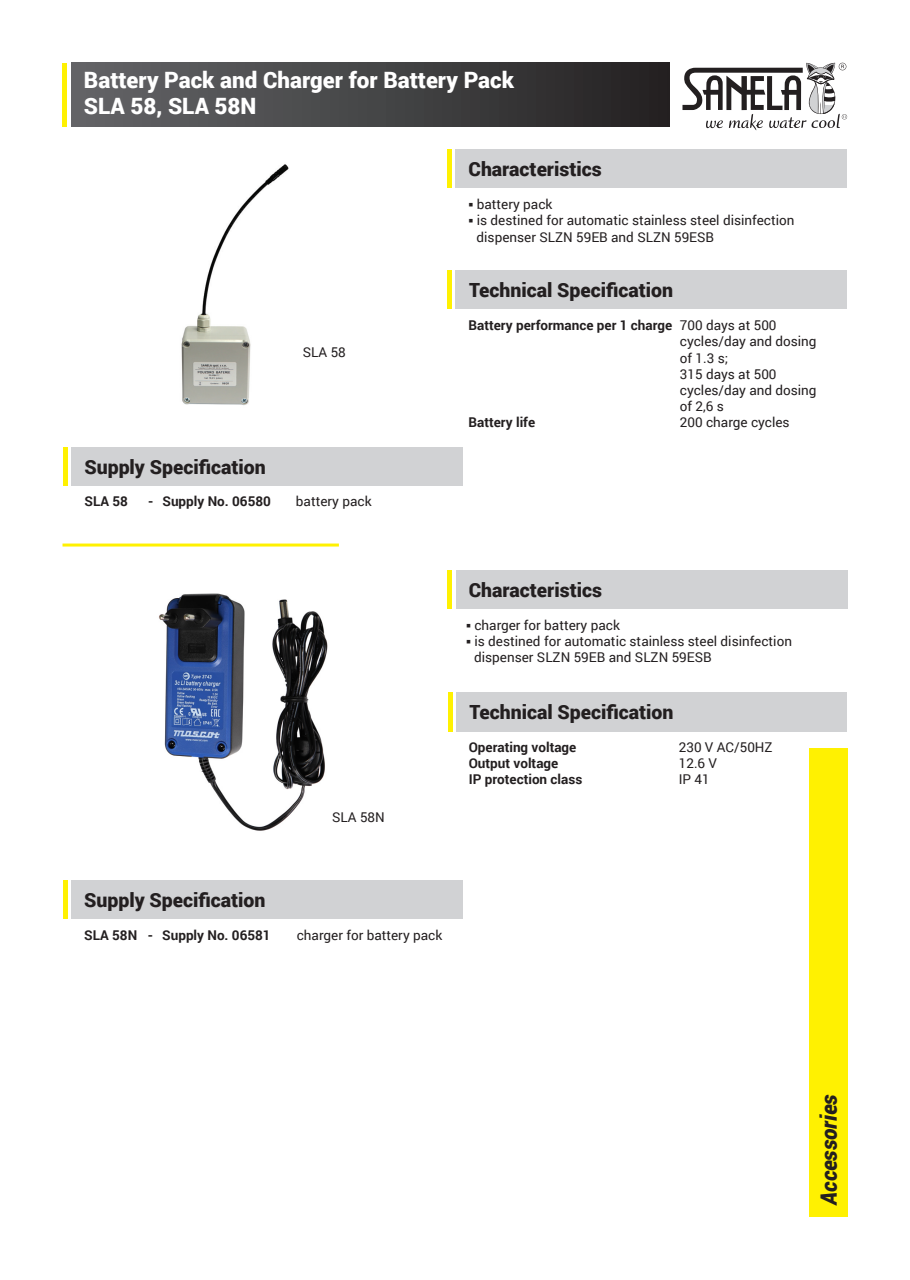
<style>
.page{position:relative;width:910px;height:1280px;background:#fff}
.page>*{position:absolute;margin:0;border:0;box-sizing:border-box;transform-origin:0 0}
.t1{font:900 22.5px/26.2px "Roboto";color:#fff}
.t2{font:italic 900 22.5px "Roboto";letter-spacing:-.005em;color:#231f20;scale:.95 1}
.t3{font:900 19.5px "Roboto";color:#231f20}
.t4{font:13.5px/16.2px "Roboto";color:#231f20}
.t5{font:700 13.5px "Roboto";color:#231f20}
.s1{font-weight:700}
</style>
<div class="page">
<hr style="left:63px;top:543px;width:276px;height:3px;background:#fff101">
<div style="left:71px;top:63px;width:598px;height:63px;background:linear-gradient(to right,#656669,#242223)"></div>
<svg style="left:682px;top:63px;width:165px;height:67px"></svg>
<hr style="left:63px;top:63px;width:4px;height:63px;background:#fff101">
<div style="left:809px;top:748px;width:38px;height:469px;background:#fff101"></div>
<div style="left:456px;top:149px;width:391px;height:39px;background:#d1d2d4"></div>
<hr style="left:447px;top:150px;width:4px;height:38px;background:#fff101">
<div style="left:72px;top:447px;width:391px;height:39px;background:#d1d2d4"></div>
<hr style="left:63px;top:447px;width:4px;height:39px;background:#fff101">
<div style="left:455px;top:270px;width:391px;height:39px;background:#d1d2d4"></div>
<div style="left:456px;top:570px;width:391px;height:38px;background:#d1d2d4"></div>
<div style="left:447px;top:570px;width:5px;height:38px;background:#fff101"></div>
<div style="left:457px;top:692px;width:390px;height:40px;background:#d1d2d4"></div>
<hr style="left:448px;top:692px;width:4px;height:40px;background:#fff101">
<div style="left:71px;top:880px;width:392px;height:38px;background:#d1d2d4"></div>
<hr style="left:63px;top:880px;width:4px;height:38px;background:#fff101">
<img style="left:181px;top:164px;width:108px;height:241px">
<img style="left:159px;top:593px;width:169px;height:238px">
<div style="left:447px;top:270px;width:5px;height:39px;background:#fff101"></div>
<h1 class="t1" style="left:84px;top:66px;width:432px">Battery Pack and Charger for Battery Pack<br>SLA 58, SLA 58N</h1>
<p class="t4" style="left:303px;top:343px;width:45px">SLA 58</p>
<h2 class="t3" style="left:84px;top:453px;width:183px">Supply Specification</h2>
<p class="t5" style="left:84px;top:492px;width:45px">SLA 58</p>
<p class="t5" style="left:148px;top:492px;width:124px">- Supply No. 06580</p>
<p class="t4" style="left:296px;top:493px;width:77px">battery pack</p>
<h2 class="t3" style="left:468px;top:155px;width:135px">Characteristics</h2>
<p class="t4" style="left:468px;top:196px;width:85px">○ battery pack</p>
<p class="t4" style="left:477px;top:212px;width:319px;text-indent:-8px">○ is destined for automatic stainless steel disinfection dispenser SLZN 59EB and SLZN 59ESB</p>
<h2 class="t3" style="left:469px;top:276px;width:206px">Technical Specification</h2>
<p class="t4" style="left:680px;top:317px;width:138px;text-indent:-212px"><span class="s1">Battery performance per 1 charge</span> 700 days at 500 cycles/day and dosing of 1.3 s;<br>315 days at 500 cycles/day and dosing of 2,6 s</p>
<p class="t5" style="left:468px;top:413px;width:68px">Battery life</p>
<p class="t4" style="left:680px;top:414px;width:111px">200 charge cycles</p>
<p class="t4" style="left:332px;top:809px;width:54px">SLA 58N</p>
<h2 class="t3" style="left:469px;top:576px;width:135px">Characteristics</h2>
<p class="t4" style="left:466px;top:616px;width:155px">○ charger for battery pack</p>
<p class="t4" style="left:474px;top:633px;width:319px;text-indent:-8px">○ is destined for automatic stainless steel disinfection dispenser SLZN 59EB and SLZN 59ESB</p>
<h2 class="t3" style="left:469px;top:698px;width:206px">Technical Specification</h2>
<p class="t5" style="left:469px;top:737px;width:109px">Operating voltage</p>
<p class="t4" style="left:679px;top:738px;width:95px">230 V AC/50HZ</p>
<p class="t5" style="left:469px;top:754px;width:91px">Output voltage</p>
<p class="t4" style="left:679px;top:755px;width:40px">12.6 V</p>
<p class="t5" style="left:469px;top:770px;width:115px">IP protection class</p>
<p class="t4" style="left:679px;top:771px;width:33px">IP 41</p>
<h2 class="t3" style="left:84px;top:886px;width:183px">Supply Specification</h2>
<p class="t5" style="left:84px;top:926px;width:188px">SLA 58N - Supply No. 06581</p>
<p class="t4" style="left:297px;top:927px;width:147px">charger for battery pack</p>
<h1 class="t2" style="left:813px;top:1204px;width:117px;rotate:-90deg">Accessories</h1>
</div>
